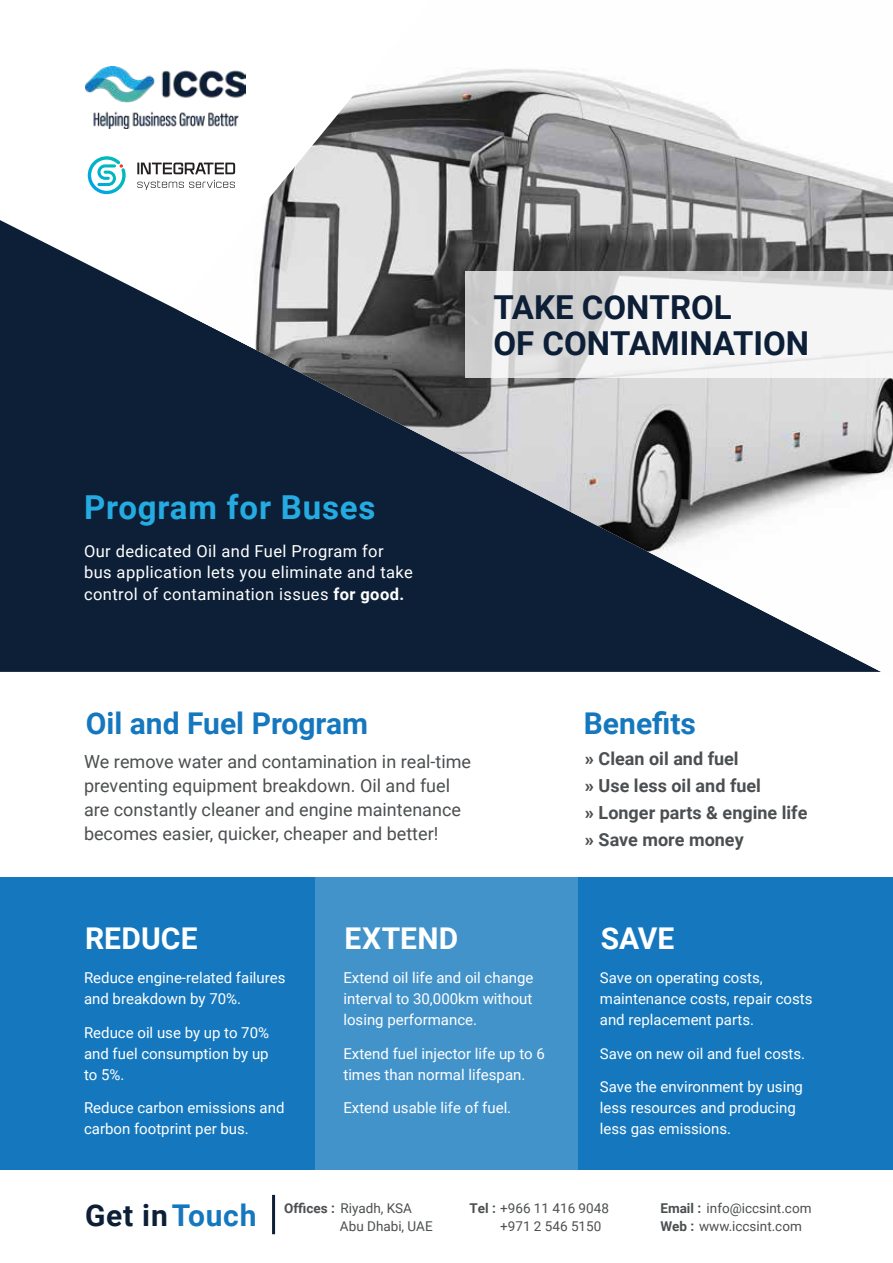
<style>
.page{position:relative;width:893px;height:1263px;background:#fff}
.page>*{position:absolute;margin:0;border:0;box-sizing:border-box;transform-origin:0 0}
.t1{font:700 33px/36px "Roboto";color:#0d1f37}
.t2{font:700 33px "Roboto";letter-spacing:.025em;color:#24abe2}
.t3{font:700 30px "Roboto";color:#1578be}
.t4{font:700 30px "Roboto";letter-spacing:.005em;color:#fff}
.t5{font:700 30px "Roboto";letter-spacing:.025em;color:#0d1f37}
.t6{font:18px/24px "Roboto";color:#4c4f51}
.t7{font:700 18px/27px "Roboto";color:#4c4f51}
.t8{font:16.5px/21px "Roboto";letter-spacing:.025em;color:#fff}
.t9{font:15px/21px "Roboto";color:#fff}
.t10{font:13.5px/17.5px "Roboto";color:#4c4f51}
.s1{font-weight:700}
.s2{font-weight:900}
.s3{color:#1578be}
</style>
<div class="page">
<div style="left:0;top:877px;width:315px;height:292px;background:#1578be"></div>
<svg style="left:0;top:220px;width:178px;height:452px;background:#26364b"></svg>
<div style="left:578px;top:877px;width:315px;height:292px;background:#1578be"></div>
<div style="left:309px;top:877px;width:275px;height:292px;background:#4393cb"></div>
<img style="left:178px;top:69px;width:715px;height:603px">
<svg style="left:465px;top:271px;width:428px;height:107px;fill:#f5f5f5"></svg>
<hr style="left:272px;top:1195px;width:3px;height:39px;background:#0d1f37">
<img style="left:86px;top:67px;width:160px;height:62px">
<svg style="left:137px;top:163px;width:98px;height:27px"></svg>
<svg style="left:88px;top:156px;width:38px;height:38px"></svg>
<h1 class="t1" style="left:493px;top:288px;width:317px">TAKE CONTROL<br>OF CONTAMINATION</h1>
<h1 class="t2" style="left:84px;top:484px;width:293px">Program for Buses</h1>
<p class="t8" style="left:84px;top:540px;width:331px">Our dedicated Oil and Fuel Program for bus application lets you eliminate and take control of contamination issues <span class="s1">for good.</span></p>
<h2 class="t3" style="left:86px;top:702px;width:284px">Oil and Fuel Program</h2>
<h2 class="t3" style="left:584px;top:702px;width:114px">Benefits</h2>
<p class="t6" style="left:84px;top:749px;width:389px">We remove water and contamination in real-time preventing equipment breakdown. Oil and fuel are constantly cleaner and engine maintenance becomes easier, quicker, cheaper and better!</p>
<p class="t7" style="left:585px;top:744px;width:224px"><span class="s2">»</span> Clean oil and fuel<br><span class="s2">»</span> Use less oil and fuel<br><span class="s2">»</span> Longer parts &amp; engine life <span class="s2">»</span> Save more money</p>
<h2 class="t4" style="left:85px;top:917px;width:114px">REDUCE</h2>
<h2 class="t4" style="left:344px;top:917px;width:116px">EXTEND</h2>
<h2 class="t4" style="left:601px;top:917px;width:75px">SAVE</h2>
<p class="t9" style="left:84px;top:966px;width:203px">Reduce engine-related failures and breakdown by 70%.</p>
<p class="t9" style="left:84px;top:1021px;width:187px;text-align:justify">Reduce oil use by up to 70% and fuel consumption by up to 5%.</p>
<p class="t9" style="left:84px;top:1097px;width:202px">Reduce carbon emissions and carbon footprint per bus.</p>
<p class="t9" style="left:343px;top:966px;width:192px;text-align:justify">Extend oil life and oil change interval to 30,000km without losing performance.</p>
<p class="t9" style="left:343px;top:1042px;width:203px">Extend fuel injector life up to 6 times than normal lifespan.</p>
<p class="t9" style="left:343px;top:1097px;width:169px">Extend usable life of fuel.</p>
<p class="t9" style="left:600px;top:966px;width:214px">Save on operating costs, maintenance costs, repair costs and replacement parts.</p>
<p class="t9" style="left:600px;top:1042px;width:207px">Save on new oil and fuel costs.</p>
<p class="t9" style="left:600px;top:1076px;width:205px">Save the environment by using less resources and producing less gas emissions.</p>
<p class="t10" style="left:340px;top:1199px;width:94px;text-indent:-56px"><span class="s1">Offices :</span> Riyadh, KSA<br>Abu Dhabi, UAE</p>
<p class="t10" style="left:660px;top:1199px;width:153px"><span class="s1">Email :</span> info@iccsint.com</p>
<h2 class="t5" style="left:85px;top:1195px;width:173px">Get in<span class="s3">Touch</span></h2>
<p class="t10" style="left:470px;top:1199px;width:141px"><span class="s1">Tel :</span> +966 11 416 9048</p>
<p class="t10" style="left:500px;top:1217px;width:103px">+971 2 546 5150</p>
<p class="t10" style="left:660px;top:1217px;width:143px"><span class="s1">Web :</span> www.iccsint.com</p>
</div>
